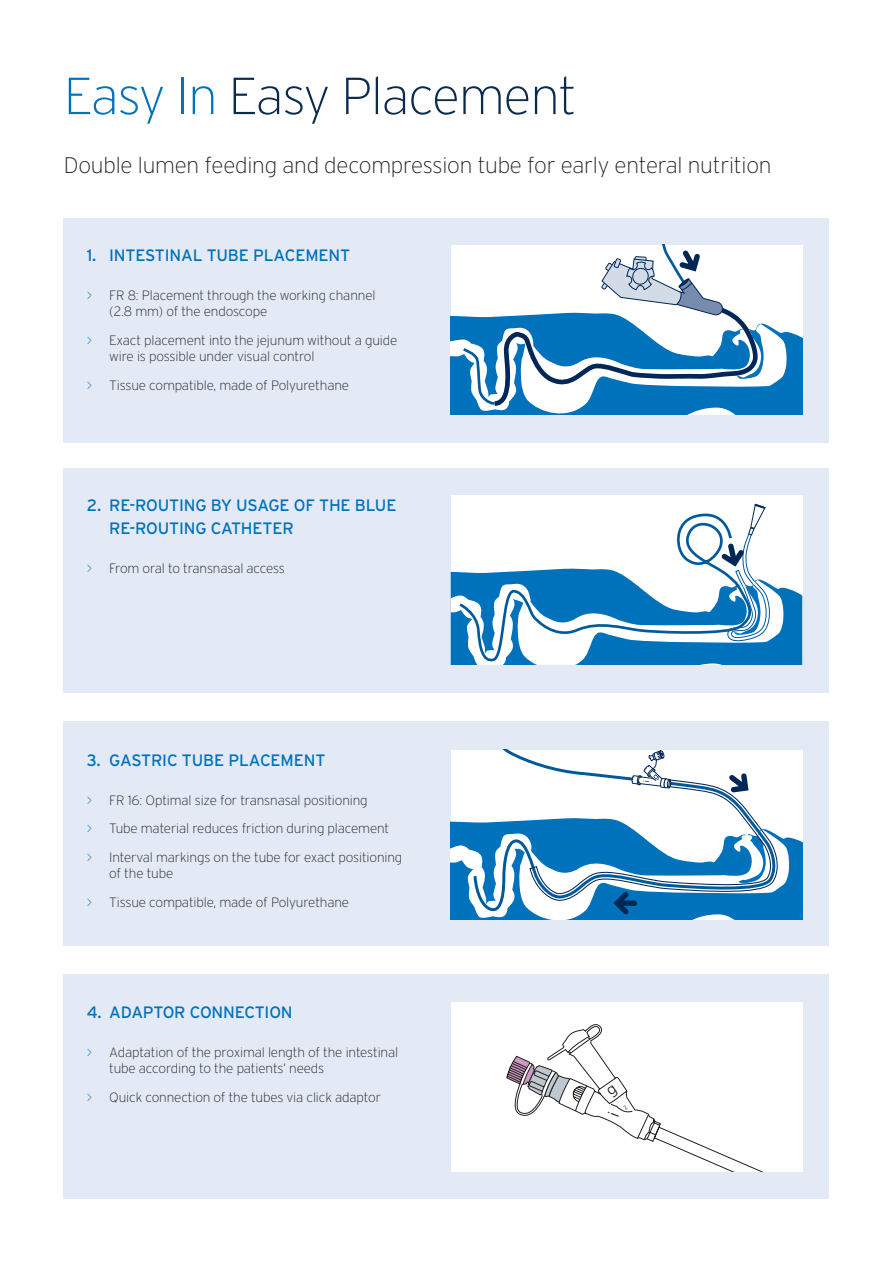
<style>
.page{position:relative;width:893px;height:1263px;background:#fff}
.page>*{position:absolute;margin:0;border:0;box-sizing:border-box;transform-origin:0 0}
.Secondary_title{font:200 52.05px "Interstate";letter-spacing:-.02em;color:#0b2b4d}
.Bullets_black_text{font:200 22.5px "Interstate";letter-spacing:-.01em;color:#231f20}
.Bullets_black_text-2{font:16.5px "Interstate OT";letter-spacing:-.01em;color:#0071bb}
.Bullets_black_text-3{font:200 13.5px "Interstate";letter-spacing:-.01em;color:#231f20}
.s1{color:#0071bb}
</style>
<div class="page">
<div style="left:64px;top:218px;width:765px;height:224px;background:#e3eaf6"></div>
<div style="left:64px;top:468px;width:765px;height:224px;background:#e3eaf6"></div>
<div style="left:64px;top:722px;width:765px;height:224px;background:#e3eaf6"></div>
<div style="left:64px;top:974px;width:765px;height:225px;background:#e3eaf6"></div>
<svg style="left:451px;top:245px;width:351px;height:170px"></svg>
<div style="left:451px;top:495px;width:351px;height:170px;background:#fff"></div>
<svg style="left:451px;top:504px;width:351px;height:161px"></svg>
<svg style="left:451px;top:750px;width:351px;height:169px"></svg>
<div style="left:451px;top:1002px;width:351px;height:169px;background:#fff"></div>
<svg style="left:506px;top:1024px;width:255px;height:147px"></svg>
<p class="Secondary_title" style="left:64px;top:67px;width:514px"><span class="s1">Easy In</span> Easy Placement</p>
<p class="Bullets_black_text" style="left:64px;top:153px;width:709px">Double lumen feeding and decompression tube for early enteral nutrition</p>
<p class="Bullets_black_text-2" style="left:87px;top:245px;width:265px">1. INTESTINAL TUBE PLACEMENT</p>
<p class="Bullets_black_text-3" style="left:87px;top:288px;width:290px"><span class="s1">&gt;</span> FR 8: Placement through the working channel</p>
<p class="Bullets_black_text-3" style="left:109px;top:304px;width:160px">(2.8 mm) of the endoscope</p>
<p class="Bullets_black_text-3" style="left:87px;top:333px;width:312px"><span class="s1">&gt;</span> Exact placement into the jejunum without a guide</p>
<p class="Bullets_black_text-3" style="left:109px;top:349px;width:207px">wire is possible under visual control</p>
<p class="Bullets_black_text-3" style="left:87px;top:378px;width:264px"><span class="s1">&gt;</span> Tissue compatible, made of Polyurethane</p>
<p class="Bullets_black_text-2" style="left:87px;top:496px;width:311px">2. RE-ROUTING BY USAGE OF THE BLUE</p>
<p class="Bullets_black_text-2" style="left:109px;top:518px;width:186px">RE-ROUTING CATHETER</p>
<p class="Bullets_black_text-3" style="left:87px;top:561px;width:200px"><span class="s1">&gt;</span> From oral to transnasal access</p>
<p class="Bullets_black_text-2" style="left:87px;top:750px;width:240px">3. GASTRIC TUBE PLACEMENT</p>
<p class="Bullets_black_text-3" style="left:87px;top:792px;width:282px"><span class="s1">&gt;</span> FR 16: Optimal size for transnasal positioning</p>
<p class="Bullets_black_text-3" style="left:87px;top:821px;width:304px"><span class="s1">&gt;</span> Tube material reduces friction during placement</p>
<p class="Bullets_black_text-3" style="left:87px;top:849px;width:317px"><span class="s1">&gt;</span> Interval markings on the tube for exact positioning</p>
<p class="Bullets_black_text-3" style="left:109px;top:866px;width:66px">of the tube</p>
<p class="Bullets_black_text-3" style="left:87px;top:894px;width:264px"><span class="s1">&gt;</span> Tissue compatible, made of Polyurethane</p>
<p class="Bullets_black_text-2" style="left:87px;top:1002px;width:207px">4. ADAPTOR CONNECTION</p>
<p class="Bullets_black_text-3" style="left:87px;top:1045px;width:313px"><span class="s1">&gt;</span> Adaptation of the proximal length of the intestinal</p>
<p class="Bullets_black_text-3" style="left:109px;top:1061px;width:217px">tube according to the patients’ needs</p>
<p class="Bullets_black_text-3" style="left:87px;top:1090px;width:296px"><span class="s1">&gt;</span> Quick connection of the tubes via click adaptor</p>
</div>
